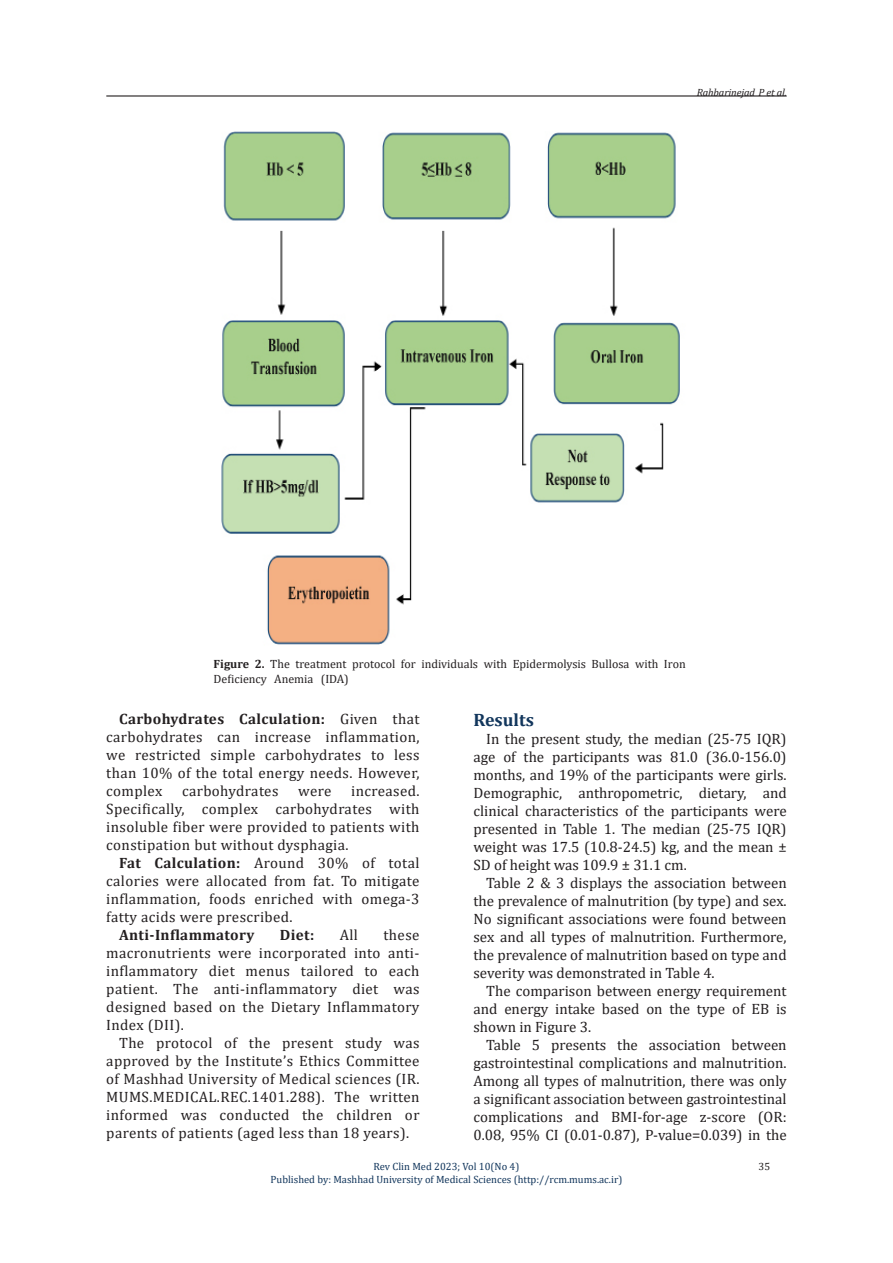
<style>
.page{position:relative;width:893px;height:1263px;background:#fff}
.page>*{position:absolute;margin:0;border:0;box-sizing:border-box;transform-origin:0 0}
.t1{font:700 18px "Cambria";color:#12365c}
.t2{font:15px/18px "Cambria";letter-spacing:.015em;color:#231f20;text-align:justify}
.t3{font:700 15px "Cambria";letter-spacing:.025em;color:#231f20}
.t4{font:12px/14.4px "Cambria";color:#231f20}
.t5{font:10.5px/12.6px "Cambria";color:#12365c;text-align:center}
.t6{font:italic 10.5px "Cambria";letter-spacing:-.01em;color:#231f20}
.t7{font:10.5px "Cambria";color:#231f20}
.s1{font-weight:700}
</style>
<div class="page">
<hr style="left:106px;top:95px;width:681px;height:2px;background:#231f20">
<img style="left:221px;top:131px;width:459px;height:514px">
<p class="t6" style="left:697px;top:85px;width:92px">Rahbarinejad P et al.</p>
<p class="t4" style="left:214px;top:657px;width:474px"><span class="s1">Figure 2.</span> The treatment protocol for individuals with Epidermolysis Bullosa with Iron<br>Deficiency Anemia (IDA)</p>
<p class="t2" style="left:106px;top:710px;width:315px;text-indent:13px"><span class="s1">Carbohydrates Calculation:</span> Given that carbohydrates can increase inflammation, we restricted simple carbohydrates to less than 10% of the total energy needs. However, complex</p>
<p class="t2" style="left:106px;top:782px;width:315px;text-indent:245px">increased.<br>Specifically, complex carbohydrates with insoluble fiber were provided to patients with constipation but without dysphagia.</p>
<p class="t2" style="left:106px;top:854px;width:315px;text-indent:13px"><span class="s1">Fat Calculation:</span> Around 30% of total calories were allocated from fat. To mitigate inflammation, foods enriched with omega-3 fatty acids were prescribed.</p>
<p class="t3" style="left:119px;top:924px;width:137px">Anti-Inflammatory</p>
<p class="t3" style="left:280px;top:924px;width:36px">Diet:</p>
<p class="t2" style="left:340px;top:926px;width:20px">All</p>
<p class="t2" style="left:182px;top:782px;width:98px">carbohydrates</p>
<p class="t2" style="left:298px;top:782px;width:35px">were</p>
<p class="t2" style="left:106px;top:926px;width:315px;text-indent:277px">these macronutrients were incorporated into anti&shy;inflammatory diet menus tailored to each patient. The anti-inflammatory diet was designed based on the Dietary Inflammatory Index (DII).</p>
<p class="t2" style="left:106px;top:1034px;width:315px;text-indent:13px">The protocol of the present study was approved by the Institute’s Ethics Committee of Mashhad University of Medical sciences (IR.<br>MUMS.MEDICAL.REC.1401.288). The written informed was conducted the children or parents of patients (aged less than 18 years).</p>
<p class="t1" style="left:473px;top:707px;width:62px">Results</p>
<p class="t2" style="left:473px;top:730px;width:315px;text-indent:13px">In the present study, the median (25-75 IQR) age of the participants was 81.0 (36.0-156.0) months, and 19% of the participants were girls.<br>Demographic, anthropometric, dietary, and clinical characteristics of the participants were presented in Table 1. The median (25-75 IQR) weight was 17.5 (10.8-24.5) kg, and the mean ± SD of height was 109.9 ± 31.1 cm.</p>
<p class="t2" style="left:473px;top:874px;width:315px;text-indent:13px">Table 2 &amp; 3 displays the association between the prevalence of malnutrition (by type) and sex.<br>No significant associations were found between sex and all types of malnutrition. Furthermore, the prevalence of malnutrition based on type and severity was demonstrated in Table 4.</p>
<p class="t2" style="left:473px;top:982px;width:315px;text-indent:13px">The comparison between energy requirement and energy intake based on the type of EB is shown in Figure 3.</p>
<p class="t2" style="left:473px;top:1036px;width:315px;text-indent:13px">Table 5 presents the association between gastrointestinal complications and malnutrition.<br>Among all types of malnutrition, there was only a significant association between gastrointestinal complications and BMI-for-age z-score (OR:<br>0.08, 95% CI (0.01-0.87), P-value=0.039) in the</p>
<p class="t5" style="left:271px;top:1160px;width:353px">Rev Clin Med 2023; Vol 10(No 4)<br>Published by: Mashhad University of Medical Sciences (http://rcm.mums.ac.ir)</p>
<p class="t7" style="left:759px;top:1160px;width:13px">35</p>
</div>
